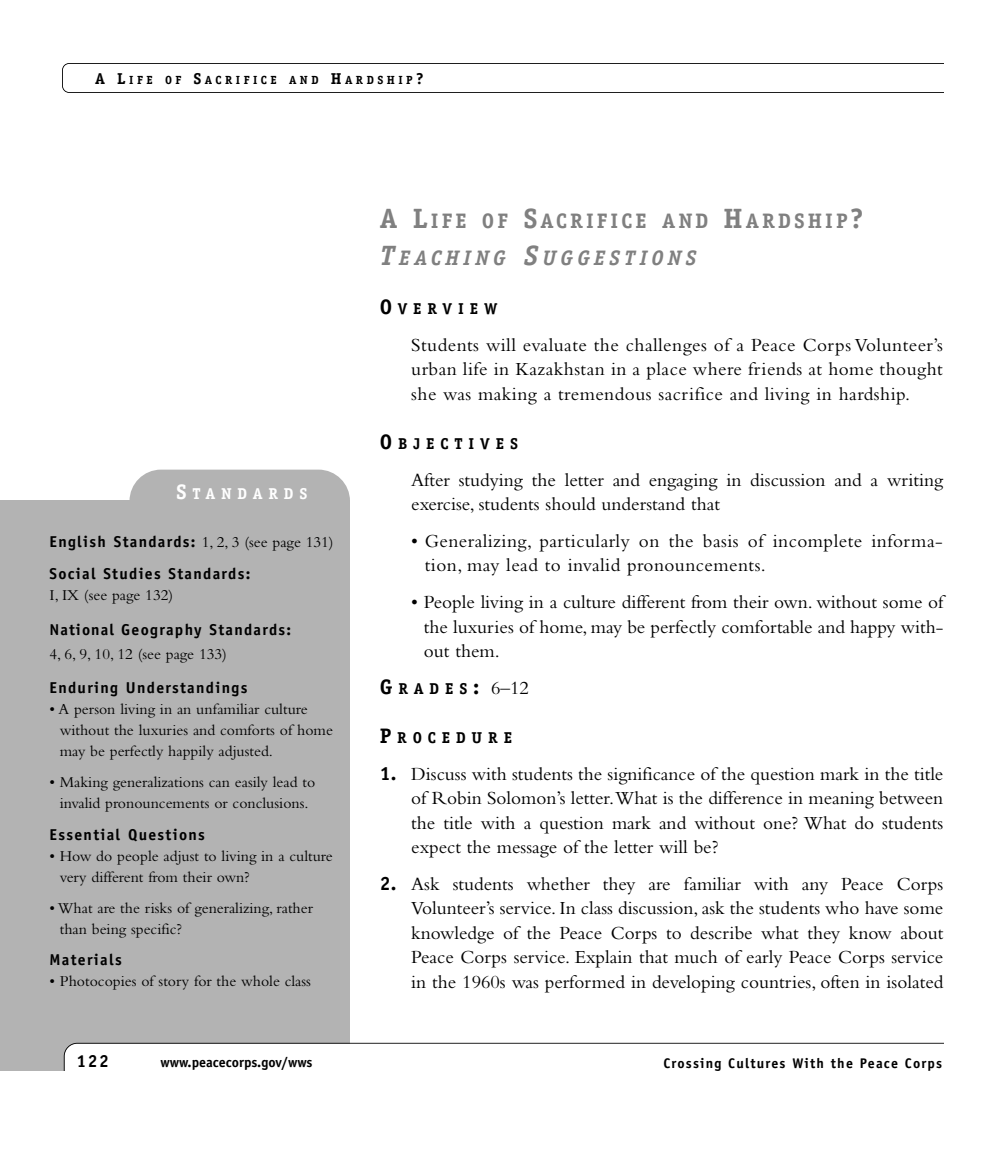
<style>
.page{position:relative;width:1008px;height:1166px;background:#fff}
.page>*{position:absolute;margin:0;border:0;box-sizing:border-box;transform-origin:0 0}
.t1{font:700 21px/36.8px "Officina Serif";letter-spacing:.15em;color:#808080}
.t2{font:19.25px/24.5px "Bembo";color:#000;text-align:justify}
.t3{font:19.25px/24.5px "Bembo";letter-spacing:.025em;color:#000}
.t4{font:700 17.5px "Officina Sans";color:#000}
.t5{font:15.75px/21px "Bembo";color:#000}
.t6{font:700 15.75px/31.5px "Officina Sans";letter-spacing:.085em;color:#000}
.t7{font:700 15.75px "Officina Serif";letter-spacing:.37em;color:#000}
.t8{font:700 15.75px "Officina Serif";letter-spacing:.37em;color:#fff}
.t9{font:700 14px "Officina Sans";letter-spacing:.085em;color:#000}
.t10{font:700 14px "Officina Sans";color:#000}
.t11{font:700 11.9px "Officina Serif";letter-spacing:.295em;color:#000}
.s1{font-size:15.75px}
.s2{font-size:21px}
.s3{font-family:"Bembo";font-weight:400}
.s4{font-size:28px}
.s5{font-style:italic;font-size:28px}
.s6{font-style:italic}
.s7{font-family:"Bembo";font-weight:400;font-size:19.25px}
.s8{font-family:"Officina Sans";font-weight:700}
</style>
<div class="page">
<div style="left:130px;top:469px;width:220px;height:63px;background:#b3b3b3;border-radius:32px"></div>
<div style="left:0;top:500px;width:350px;height:571px;background:#b3b3b3"></div>
<div style="left:62px;top:63px;width:895px;height:30px;border:2px solid #000;border-radius:7px"></div>
<div style="left:944px;top:63px;width:44px;height:42px;background:#fff"></div>
<div style="left:65px;top:1043px;width:914px;height:75px;background:#fff;border-radius:13px"></div>
<div style="left:64px;top:1042px;width:916px;height:77px;border:2px solid #000;border-radius:13px"></div>
<div style="left:944px;top:1036px;width:63px;height:125px;background:#fff"></div>
<div style="left:0;top:1071px;width:945px;height:95px;background:#fff"></div>
<p class="t11" style="left:95px;top:75px;width:330px"><span class="s1">A L</span>IFE OF <span class="s1">S</span>ACRIFICE AND <span class="s1">H</span>ARDSHIP<span class="s1">?</span></p>
<p class="t8" style="left:176px;top:488px;width:132px"><span class="s2">S</span>TANDARDS</p>
<p class="t6" style="left:49px;top:527px;width:286px">English Standards: <span class="s3">1, 2, 3 (see page 131)<br></span>Social Studies Standards:</p>
<p class="t5" style="left:49px;top:586px;width:125px">I, IX (see page 132)</p>
<p class="t6" style="left:49px;top:615px;width:243px">National Geography Standards:</p>
<p class="t5" style="left:49px;top:645px;width:179px">4, 6, 9, 10, 12 (see page 133)</p>
<p class="t6" style="left:49px;top:672px;width:199px">Enduring Understandings</p>
<p class="t5" style="left:60px;top:699px;width:275px;text-indent:-10px">• A person living in an unfamiliar culture without the luxuries and comforts of home may be perfectly happily adjusted.</p>
<p class="t5" style="left:49px;top:773px;width:267px;text-align:center">• Making generalizations can easily lead to invalid pronouncements or conclusions.</p>
<p class="t6" style="left:49px;top:819px;width:157px">Essential Questions</p>
<p class="t5" style="left:60px;top:846px;width:274px;text-indent:-10px">• How do people adjust to living in a culture very different from their own?</p>
<p class="t5" style="left:60px;top:899px;width:255px;text-indent:-10px">• What are the risks of generalizing, rather than being specific?</p>
<p class="t6" style="left:49px;top:945px;width:74px">Materials</p>
<p class="t5" style="left:49px;top:972px;width:263px">• Photocopies of story for the whole class</p>
<p class="t1" style="left:380px;top:204px;width:485px"><span class="s4">A L</span>IFE OF <span class="s4">S</span>ACRIFICE AND <span class="s4">H</span>ARDSHIP<span class="s4">?<br></span><span class="s5">T</span><span class="s6">EACHING</span> <span class="s5">S</span><span class="s6">UGGESTIONS</span></p>
<p class="t7" style="left:380px;top:303px;width:119px"><span class="s2">O</span>VERVIEW</p>
<p class="t2" style="left:411px;top:334px;width:533px">Students will evaluate the challenges of a Peace Corps Volunteer’s urban life in Kazakhstan in a place where friends at home thought she was making a tremendous sacrifice and living in hardship.</p>
<p class="t7" style="left:380px;top:437px;width:140px"><span class="s2">O</span>BJECTIVES</p>
<p class="t2" style="left:411px;top:469px;width:534px">After studying the letter and engaging in discussion and a writing exercise, students should understand that</p>
<p class="t3" style="left:425px;top:530px;width:519px;text-indent:-14px">• Generalizing, particularly on the basis of incomplete informa&shy;tion, may lead to invalid pronouncements.</p>
<p class="t2" style="left:424px;top:591px;width:521px;text-indent:-13px">• People living in a culture different from their own. without some of the luxuries of home, may be perfectly comfortable and happy with&shy;out them.</p>
<p class="t7" style="left:380px;top:682px;width:151px"><span class="s2">G</span>RADES<span class="s2">:</span> <span class="s7">6–12</span></p>
<p class="t7" style="left:380px;top:731px;width:134px"><span class="s2">P</span>ROCEDURE</p>
<p class="t2" style="left:411px;top:763px;width:534px;text-indent:-32px"><span class="s8">1.</span> Discuss with students the significance of the question mark in the title of Robin Solomon’s letter.What is the difference in meaning between the title with a question mark and without one? What do students expect the message of the letter will be?</p>
<p class="t2" style="left:411px;top:873px;width:534px;text-indent:-32px"><span class="s8">2.</span> Ask students whether they are familiar with any Peace Corps Volunteer’s service. In class discussion, ask the students who have some knowledge of the Peace Corps to describe what they know about Peace Corps service. Explain that much of early Peace Corps service in the 1960s was performed in developing countries, often in isolated</p>
<p class="t4" style="left:77px;top:1054px;width:34px">122</p>
<p class="t10" style="left:161px;top:1056px;width:153px">www.peacecorps.gov/wws</p>
<p class="t9" style="left:663px;top:1057px;width:280px">Crossing Cultures With the Peace Corps</p>
</div>
